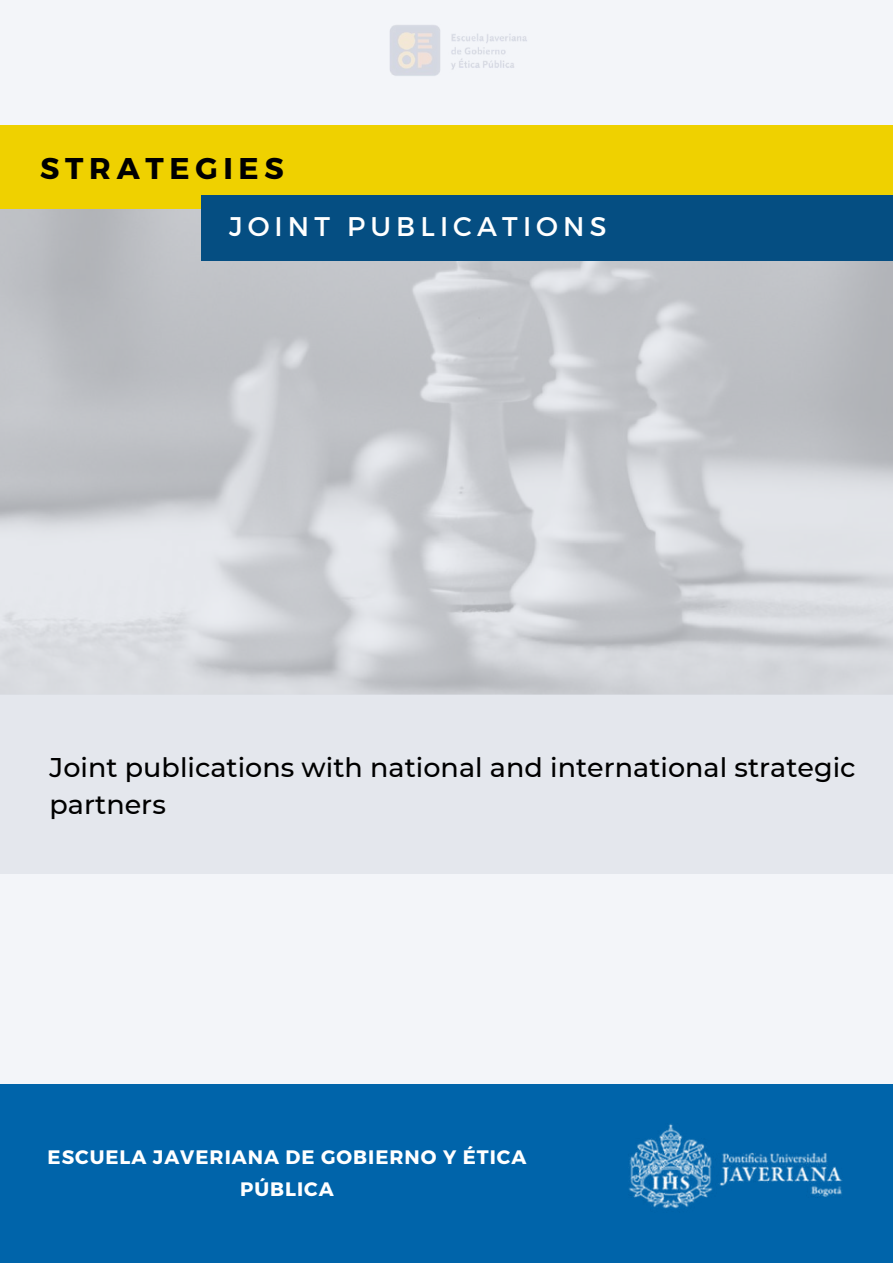
<style>
.page{position:relative;width:893px;height:1264px;background:#fff}
.page>*{position:absolute;margin:0;border:0;box-sizing:border-box;transform-origin:0 0}
.t1{font:700 30px "Montserrat";letter-spacing:.19em;color:#000}
.t2{font:500 27px/37px "Montserrat";color:#000}
.t3{font:27px "Montserrat";letter-spacing:.19em;color:#fff}
.t4{font:700 19.5px/31.5px "Montserrat";letter-spacing:.05em;color:#fff;text-align:center}
</style>
<div class="page">
<div style="left:0;top:0;width:892px;height:1262px;background:#f3f5f9"></div>
<img style="left:0;top:209px;width:892px;height:484px">
<div style="left:0;top:125px;width:892px;height:84px;background:#efd100"></div>
<div style="left:0;top:1083px;width:892px;height:179px;background:#0064aa"></div>
<img style="left:628px;top:1124px;width:215px;height:85px">
<div style="left:201px;top:195px;width:691px;height:65px;background:#054e82"></div>
<div style="left:0;top:693px;width:892px;height:180px;background:#e4e7ed"></div>
<img style="left:390px;top:25px;width:137px;height:51px">
<p class="t1" style="left:40px;top:149px;width:245px">STRATEGIES</p>
<p class="t3" style="left:229px;top:208px;width:379px">JOINT PUBLICATIONS</p>
<p class="t2" style="left:50px;top:749px;width:807px">Joint publications with national and international strategic partners</p>
<p class="t4" style="left:48px;top:1140px;width:480px">ESCUELA JAVERIANA DE GOBIERNO Y ÉTICA<br>PÚBLICA</p>
</div>
